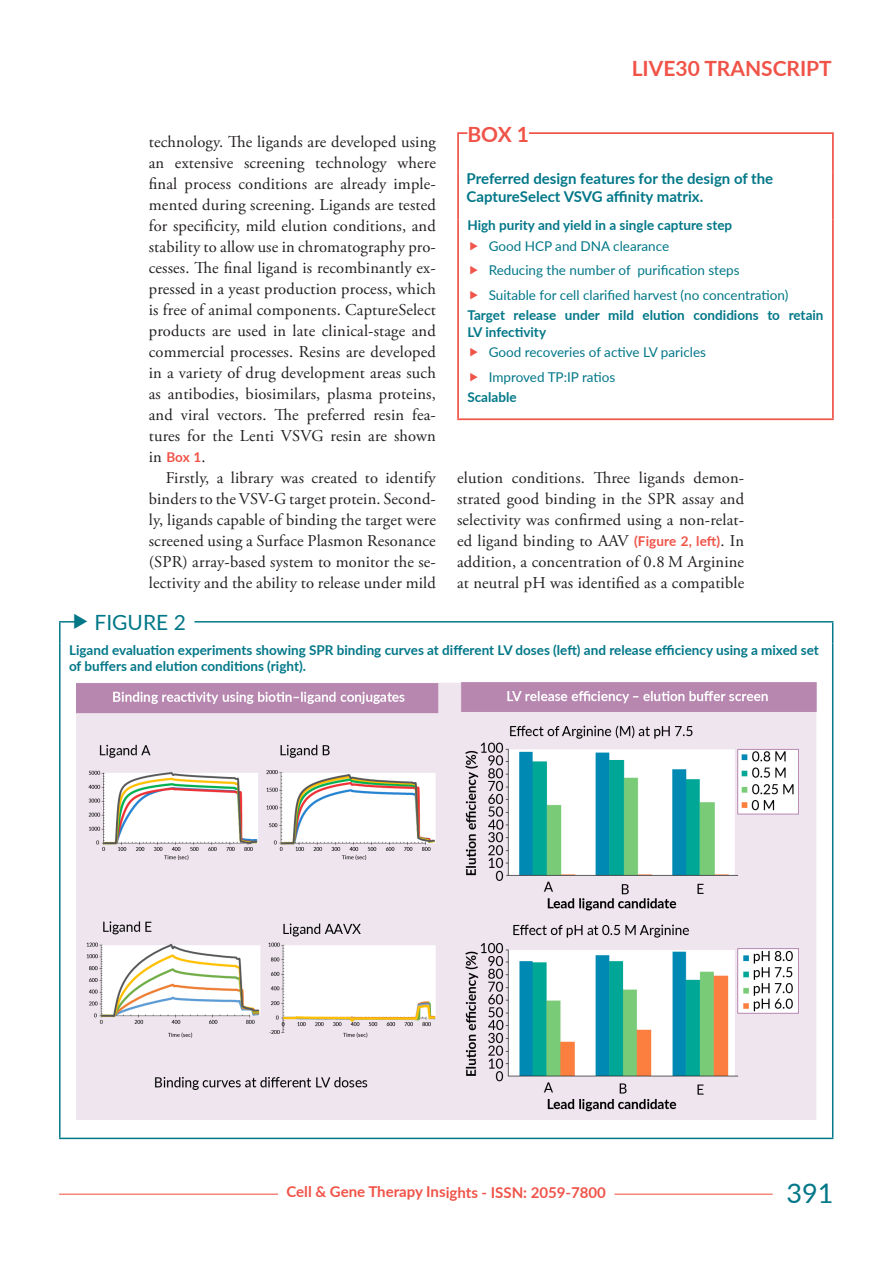
<style>
.page{position:relative;width:893px;height:1263px;background:#fff}
.page>*{position:absolute;margin:0;border:0;box-sizing:border-box;transform-origin:0 0}
.t1{font:27px "Lato";color:#027788}
.box{font:700 21px "Lato";color:#f05348}
.t2{font:21px "Lato";color:#027788}
.bodyfirst{font:16.5px/21px "Adobe Garamond Pro";letter-spacing:.01em;color:#231f20;text-align:justify}
.body{font:16.5px/21px "Adobe Garamond Pro";letter-spacing:.01em;color:#231f20;text-align:justify}
.box_table_title{font:700 15px/18px "Lato";color:#027788}
.t3{font:700 15px "Lato";letter-spacing:-.005em;color:#f05348}
.t4{font:13.5px "Lato";color:#027788}
.figuretitle{font:700 13.5px/16.2px "Lato";color:#027788}
.boxtext{font:700 13.5px/16.2px "Lato";color:#027788}
.bodyfirst-2{font:700 13.5px "Lato";color:#f05348}
.s1{font-family:"Adobe Garamond Pro";font-weight:400;font-size:16.5px;color:#231f20}
.s2{font-family:"Lato";font-weight:700;font-size:13.5px;color:#f05348}
</style>
<div class="page">
<hr style="left:59px;top:1193px;width:774px;height:2px;background:#f05348">
<div style="left:773px;top:1186px;width:69px;height:17px;background:#fff"></div>
<svg style="left:261px;top:1193px;width:371px;height:2px"></svg>
<hr style="left:457px;top:172px;width:2px;height:47px;background:#f05348">
<hr style="left:832px;top:172px;width:2px;height:47px;background:#f05348">
<hr style="left:457px;top:132px;width:377px;height:2px;background:#f05348">
<hr style="left:457px;top:134px;width:2px;height:38px;background:#f05348">
<hr style="left:832px;top:134px;width:2px;height:38px;background:#f05348">
<hr style="left:457px;top:219px;width:2px;height:199px;background:#f05348">
<hr style="left:832px;top:219px;width:2px;height:199px;background:#f05348">
<hr style="left:457px;top:418px;width:377px;height:2px;background:#f05348">
<div style="left:467px;top:121px;width:62px;height:26px;background:#fff"></div>
<hr style="left:59px;top:621px;width:774px;height:1px;background:#027788">
<hr style="left:59px;top:622px;width:2px;height:22px;background:#027788">
<svg style="left:832px;top:622px;width:1px;height:22px"></svg>
<hr style="left:59px;top:644px;width:2px;height:31px;background:#027788">
<hr style="left:832px;top:644px;width:1px;height:31px;background:#027788">
<hr style="left:59px;top:675px;width:2px;height:463px;background:#027788">
<hr style="left:832px;top:675px;width:1px;height:463px;background:#027788">
<hr style="left:59px;top:1138px;width:774px;height:1px;background:#027788">
<div style="left:82px;top:610px;width:112px;height:25px;background:#fff"></div>
<img style="left:76px;top:683px;width:740px;height:437px">
<svg style="left:74px;top:621px;width:8px;height:2px"></svg>
<p class="box" style="left:632px;top:53px;width:87px">Live30 transcript</p>
<p class="box" style="left:467px;top:119px;width:63px">BOX 1</p>
<p class="box_table_title" style="left:467px;top:169px;width:308px">Preferred design features for the design of the<br>CaptureSelect VSVG affinity matrix.</p>
<p class="boxtext" style="left:467px;top:216px;width:266px">High purity and yield in a single capture step</p>
<p class="t4" style="left:489px;top:236px;width:182px">Good HCP and DNA clearance</p>
<p class="t4" style="left:489px;top:261px;width:252px">Reducing the number of purification steps</p>
<p class="t4" style="left:489px;top:285px;width:301px">Suitable for cell clarified harvest (no concentration)</p>
<p class="boxtext" style="left:467px;top:307px;width:358px">Target release under mild elution condidions to retain<br>LV infectivity</p>
<p class="t4" style="left:489px;top:342px;width:219px">Good recoveries of active LV paricles</p>
<p class="t4" style="left:489px;top:367px;width:128px">Improved TP:IP ratios</p>
<p class="boxtext" style="left:467px;top:389px;width:51px">Scalable</p>
<p class="bodyfirst" style="left:149px;top:132px;width:289px">technology. The ligands are developed using an extensive screening technology where final process conditions are already imple&shy;mented during screening. Ligands are tested for specificity, mild elution conditions, and stability to allow use in chromatography pro&shy;cesses. The final ligand is recombinantly ex&shy;pressed in a yeast production process, which is free of animal components. CaptureSelect products are used in late clinical-stage and commercial processes. Resins are developed in a variety of drug development areas such as antibodies, biosimilars, plasma proteins, and viral vectors. The preferred resin fea&shy;tures for the Lenti VSVG resin are shown</p>
<p class="bodyfirst-2" style="left:149px;top:447px;width:58px"><span class="s1">in</span> Box 1<span class="s1">.</span></p>
<p class="body" style="left:149px;top:468px;width:289px;text-indent:17px">Firstly, a library was created to identify binders to the VSV-G target protein. Second&shy;ly, ligands capable of binding the target were screened using a Surface Plasmon Resonance (SPR) array-based system to monitor the se&shy;lectivity and the ability to release under mild</p>
<p class="body" style="left:457px;top:468px;width:289px">elution conditions. Three ligands demon&shy;strated good binding in the SPR assay and selectivity was confirmed using a non-relat&shy;ed ligand binding to AAV <span class="s2">(Figure 2, left)</span>. In addition, a concentration of 0.8 M Arginine at neutral pH was identified as a compatible</p>
<p class="t2" style="left:95px;top:608px;width:93px">FIGURE 2</p>
<p class="figuretitle" style="left:69px;top:641px;width:751px">Ligand evaluation experiments showing SPR binding curves at different LV doses (left) and release efficiency using a mixed set of buffers and elution conditions (right).</p>
<p class="t3" style="left:286px;top:1181px;width:321px">Cell &amp; Gene Therapy Insights - ISSN: 2059-7800</p>
<h1 class="t1" style="left:786px;top:1174px;width:48px">391</h1>
</div>
